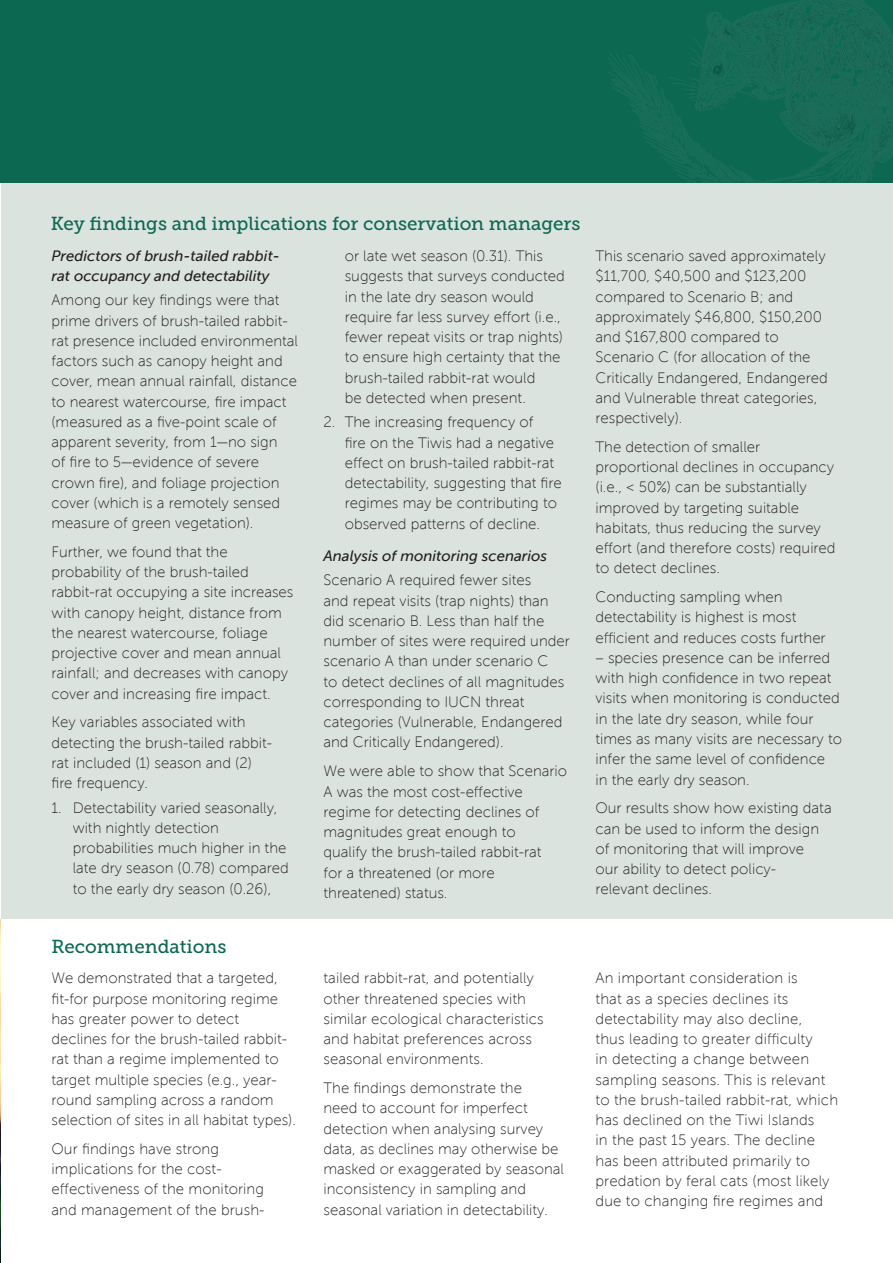
<style>
.page{position:relative;width:893px;height:1263px;background:#fff}
.page>*{position:absolute;margin:0;border:0;box-sizing:border-box;transform-origin:0 0}
.t1{font:18.75px "Museo Slab 500";color:#0d6852}
.t2{font:15px/20.2px "Museo Sans 100";color:#231f20}
.t3{font:italic 15px/19.5px "Museo Sans 500";color:#231f20}
</style>
<div class="page">
<div style="left:1px;top:182px;width:892px;height:737px;background:#dbe3df"></div>
<div style="left:0;top:0;width:893px;height:183px;background:#0d6852"></div>
<img style="left:608px;top:0;width:285px;height:183px">
<img style="left:0;top:919px;width:1px;height:344px">
<p class="t1" style="left:51px;top:213px;width:531px">Key findings and implications for conservation managers</p>
<p class="t3" style="left:52px;top:246px;width:230px">Predictors of brush-tailed rabbit&shy;rat occupancy and detectability</p>
<p class="t2" style="left:52px;top:290px;width:248px">Among our key findings were that prime drivers of brush-tailed rabbit&shy;rat presence included environmental factors such as canopy height and cover, mean annual rainfall, distance to nearest watercourse, fire impact (measured as a five-point scale of apparent severity, from 1—no sign<br>of fire to 5—evidence of severe crown fire), and foliage projection cover (which is a remotely sensed measure of green vegetation).</p>
<p class="t2" style="left:52px;top:542px;width:243px">Further, we found that the probability of the brush-tailed rabbit-rat occupying a site increases with canopy height, distance from the nearest watercourse, foliage projective cover and mean annual rainfall; and decreases with canopy cover and increasing fire impact.</p>
<p class="t2" style="left:52px;top:712px;width:222px">Key variables associated with detecting the brush-tailed rabbit&shy;rat included (1) season and (2) fire frequency.</p>
<p class="t2" style="left:73px;top:797px;width:218px;text-indent:-21px">1. Detectability varied seasonally, with nightly detection probabilities much higher in the late dry season (0.78) compared to the early dry season (0.26),</p>
<p class="t2" style="left:345px;top:246px;width:222px">or late wet season (0.31). This suggests that surveys conducted in the late dry season would require far less survey effort (i.e., fewer repeat visits or trap nights) to ensure high certainty that the brush-tailed rabbit-rat would<br>be detected when present.</p>
<p class="t2" style="left:345px;top:412px;width:218px;text-indent:-21px">2. The increasing frequency of<br>fire on the Tiwis had a negative effect on brush-tailed rabbit-rat detectability, suggesting that fire regimes may be contributing to observed patterns of decline.</p>
<p class="t3" style="left:323px;top:546px;width:225px">Analysis of monitoring scenarios</p>
<p class="t2" style="left:323px;top:570px;width:248px">Scenario A required fewer sites<br>and repeat visits (trap nights) than did scenario B. Less than half the number of sites were required under scenario A than under scenario C<br>to detect declines of all magnitudes corresponding to IUCN threat categories (Vulnerable, Endangered and Critically Endangered).</p>
<p class="t2" style="left:323px;top:761px;width:245px">We were able to show that Scenario<br>A was the most cost-effective regime for detecting declines of magnitudes great enough to<br>qualify the brush-tailed rabbit-rat<br>for a threatened (or more threatened) status.</p>
<p class="t2" style="left:595px;top:246px;width:234px">This scenario saved approximately $11,700, $40,500 and $123,200 compared to Scenario B; and approximately $46,800, $150,200 and $167,800 compared to<br>Scenario C (for allocation of the<br>Critically Endangered, Endangered and Vulnerable threat categories, respectively).</p>
<p class="t2" style="left:595px;top:437px;width:242px">The detection of smaller proportional declines in occupancy (i.e., &lt; 50%) can be substantially improved by targeting suitable habitats, thus reducing the survey effort (and therefore costs) required to detect declines.</p>
<p class="t2" style="left:595px;top:587px;width:232px">Conducting sampling when detectability is highest is most efficient and reduces costs further</p>
<p class="t2" style="left:595px;top:648px;width:248px">– species presence can be inferred with high confidence in two repeat visits when monitoring is conducted in the late dry season, while four times as many visits are necessary to infer the same level of confidence<br>in the early dry season.</p>
<p class="t2" style="left:595px;top:798px;width:238px">Our results show how existing data can be used to inform the design of monitoring that will improve<br>our ability to detect policy&shy;relevant declines.</p>
<p class="t1" style="left:52px;top:935px;width:176px">Recommendations</p>
<p class="t2" style="left:52px;top:968px;width:246px">We demonstrated that a targeted, fit-for purpose monitoring regime has greater power to detect declines for the brush-tailed rabbit&shy;rat than a regime implemented to target multiple species (e.g., year&shy;round sampling across a random selection of sites in all habitat types).</p>
<p class="t2" style="left:52px;top:1139px;width:215px">Our findings have strong implications for the cost&shy;effectiveness of the monitoring and management of the brush-</p>
<p class="t2" style="left:323px;top:968px;width:222px">tailed rabbit-rat, and potentially other threatened species with similar ecological characteristics and habitat preferences across seasonal environments.</p>
<p class="t2" style="left:323px;top:1078px;width:242px">The findings demonstrate the<br>need to account for imperfect detection when analysing survey data, as declines may otherwise be masked or exaggerated by seasonal inconsistency in sampling and seasonal variation in detectability.</p>
<p class="t2" style="left:595px;top:968px;width:244px">An important consideration is<br>that as a species declines its detectability may also decline,<br>thus leading to greater difficulty<br>in detecting a change between sampling seasons. This is relevant to the brush-tailed rabbit-rat, which has declined on the Tiwi Islands<br>in the past 15 years. The decline has been attributed primarily to predation by feral cats (most likely due to changing fire regimes and</p>
</div>
